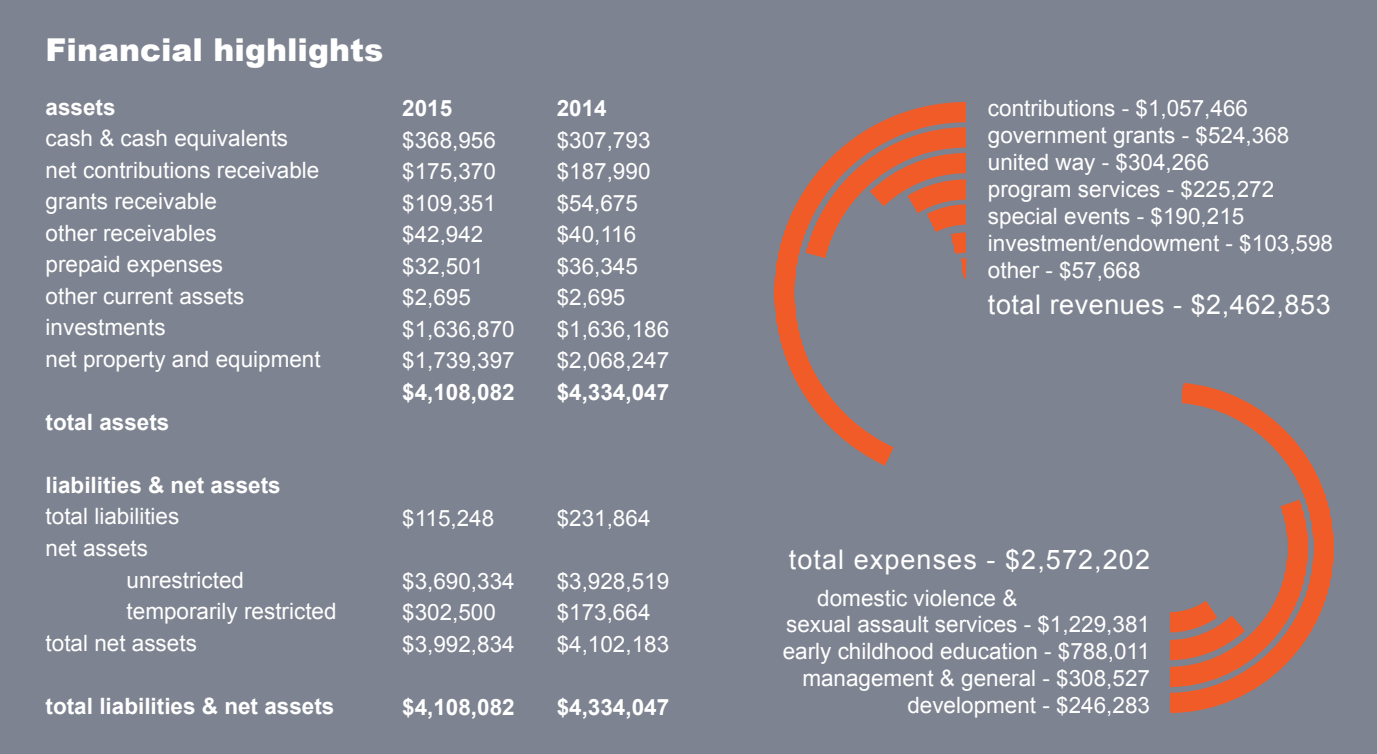
<style>
.page{position:relative;width:1377px;height:754px;background:#7d8390}
.page>*{position:absolute;margin:0;border:0;box-sizing:border-box;transform-origin:0 0}
.t1{font:900 31.5px "Arial";color:#fff}
.t2{font:27px "Arial";letter-spacing:.03em;color:#fff}
.t3{font:22.5px "Arial";color:#fff}
.t4{font:700 22.5px "Arial";color:#fff}
</style>
<div class="page">
<svg style="left:764px;top:92px;width:222px;height:391px"></svg>
<svg style="left:1147px;top:371px;width:197px;height:352px"></svg>
<svg style="left:1147px;top:477px;width:171px;height:220px"></svg>
<div style="left:1154px;top:484px;width:16px;height:235px;background:#7d8390"></div>
<p class="t1" style="left:46px;top:27px;width:339px">Financial highlights</p>
<p class="t4" style="left:46px;top:92px;width:72px">assets</p>
<p class="t3" style="left:46px;top:124px;width:244px">cash &amp; cash equivalents</p>
<p class="t3" style="left:46px;top:155px;width:275px">net contributions receivable</p>
<p class="t3" style="left:46px;top:187px;width:173px">grants receivable</p>
<p class="t3" style="left:46px;top:218px;width:173px">other receivables</p>
<p class="t3" style="left:46px;top:250px;width:179px">prepaid expenses</p>
<p class="t3" style="left:46px;top:281px;width:200px">other current assets</p>
<p class="t3" style="left:46px;top:313px;width:122px">investments</p>
<p class="t3" style="left:46px;top:344px;width:277px">net property and equipment</p>
<p class="t4" style="left:46px;top:407px;width:125px">total assets</p>
<p class="t4" style="left:46px;top:470px;width:237px">liabilities &amp; net assets</p>
<p class="t3" style="left:46px;top:502px;width:135px">total liabilities</p>
<p class="t3" style="left:46px;top:533px;width:104px">net assets</p>
<p class="t3" style="left:127px;top:565px;width:119px">unrestricted</p>
<p class="t3" style="left:127px;top:596px;width:212px">temporarily restricted</p>
<p class="t3" style="left:46px;top:628px;width:153px">total net assets</p>
<p class="t4" style="left:46px;top:690px;width:290px">total liabilities &amp; net assets</p>
<p class="t4" style="left:402px;top:93px;width:52px">2015</p>
<p class="t3" style="left:402px;top:125px;width:95px">$368,956</p>
<p class="t3" style="left:402px;top:156px;width:95px">$175,370</p>
<p class="t3" style="left:402px;top:188px;width:95px">$109,351</p>
<p class="t3" style="left:402px;top:219px;width:83px">$42,942</p>
<p class="t3" style="left:402px;top:251px;width:83px">$32,501</p>
<p class="t3" style="left:402px;top:282px;width:70px">$2,695</p>
<p class="t3" style="left:402px;top:314px;width:114px">$1,636,870</p>
<p class="t3" style="left:402px;top:345px;width:114px">$1,739,397</p>
<p class="t4" style="left:402px;top:377px;width:114px">$4,108,082</p>
<p class="t3" style="left:402px;top:503px;width:94px">$115,248</p>
<p class="t3" style="left:402px;top:566px;width:114px">$3,690,334</p>
<p class="t3" style="left:402px;top:597px;width:95px">$302,500</p>
<p class="t3" style="left:402px;top:629px;width:114px">$3,992,834</p>
<p class="t4" style="left:402px;top:692px;width:114px">$4,108,082</p>
<p class="t4" style="left:557px;top:93px;width:52px">2014</p>
<p class="t3" style="left:557px;top:125px;width:95px">$307,793</p>
<p class="t3" style="left:557px;top:156px;width:95px">$187,990</p>
<p class="t3" style="left:557px;top:188px;width:83px">$54,675</p>
<p class="t3" style="left:557px;top:219px;width:81px">$40,116</p>
<p class="t3" style="left:557px;top:251px;width:83px">$36,345</p>
<p class="t3" style="left:557px;top:282px;width:70px">$2,695</p>
<p class="t3" style="left:557px;top:314px;width:114px">$1,636,186</p>
<p class="t3" style="left:557px;top:345px;width:114px">$2,068,247</p>
<p class="t4" style="left:557px;top:377px;width:114px">$4,334,047</p>
<p class="t3" style="left:557px;top:503px;width:95px">$231,864</p>
<p class="t3" style="left:557px;top:566px;width:114px">$3,928,519</p>
<p class="t3" style="left:557px;top:597px;width:95px">$173,664</p>
<p class="t3" style="left:557px;top:629px;width:114px">$4,102,183</p>
<p class="t4" style="left:557px;top:692px;width:114px">$4,334,047</p>
<p class="t3" style="left:988px;top:93px;width:262px">contributions - $1,057,466</p>
<p class="t3" style="left:988px;top:120px;width:303px">government grants - $524,368</p>
<p class="t3" style="left:988px;top:147px;width:223px">united way - $304,266</p>
<p class="t3" style="left:988px;top:174px;width:288px">program services - $225,272</p>
<p class="t3" style="left:988px;top:201px;width:258px">special events - $190,215</p>
<p class="t3" style="left:988px;top:228px;width:347px">investment/endowment - $103,598</p>
<p class="t3" style="left:988px;top:255px;width:154px">other - $57,668</p>
<p class="t2" style="left:988px;top:286px;width:344px">total revenues - $2,462,853</p>
<p class="t2" style="left:789px;top:542px;width:363px">total expenses - $2,572,202</p>
<p class="t3" style="left:817px;top:583px;width:202px">domestic violence &amp;</p>
<p class="t3" style="left:786px;top:609px;width:365px">sexual assault services - $1,229,381</p>
<p class="t3" style="left:783px;top:636px;width:369px">early childhood education - $788,011</p>
<p class="t3" style="left:802px;top:663px;width:349px">management &amp; general - $308,527</p>
<p class="t3" style="left:907px;top:690px;width:244px">development - $246,283</p>
</div>
